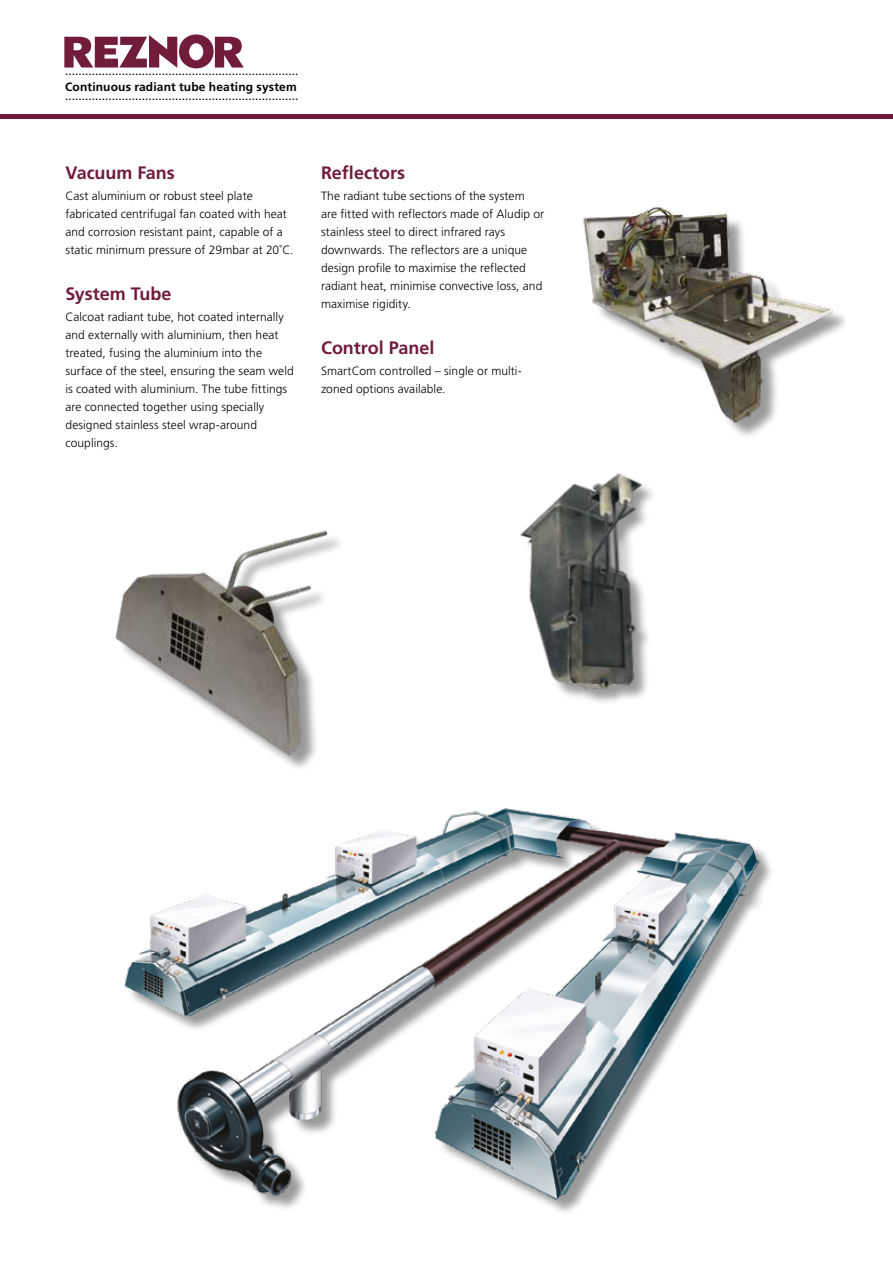
<style>
.page{position:relative;width:893px;height:1263px;background:#fff}
.page>*{position:absolute;margin:0;border:0;box-sizing:border-box;transform-origin:0 0}
.t1{font:700 18px "Frutiger LT Pro";letter-spacing:-.005em;color:#721c3c}
.t2{font:300 12px/18px "Frutiger LT Pro";letter-spacing:.005em;color:#000}
.t3{font:12px/25.3px "Frutiger LT Pro";color:#000}
.t4{font:700 12px "Frutiger LT Pro";letter-spacing:.015em;color:#000}
</style>
<div class="page">
<img style="left:124px;top:808px;width:647px;height:405px">
<img style="left:583px;top:206px;width:256px;height:221px">
<img style="left:115px;top:530px;width:223px;height:230px">
<div style="left:523px;top:476px;width:135px;height:230px;background:#000;opacity:.4"></div>
<img style="left:520px;top:473px;width:138px;height:226px">
<hr style="left:0;top:114px;width:893px;height:4px;background:#721c3c">
<svg style="left:64px;top:34px;width:180px;height:34px"></svg>
<p class="t3" style="left:65px;top:58px;width:235px">...................................................................... ......................................................................</p>
<p class="t4" style="left:65px;top:80px;width:233px">Continuous radiant tube heating system</p>
<h1 class="t1" style="left:65px;top:162px;width:111px">Vacuum Fans</h1>
<p class="t2" style="left:65px;top:187px;width:230px">Cast aluminium or robust steel plate fabricated centrifugal fan coated with heat and corrosion resistant paint, capable of a static minimum pressure of 29mbar at 20˚C.</p>
<h1 class="t1" style="left:65px;top:283px;width:108px">System Tube</h1>
<p class="t2" style="left:65px;top:308px;width:230px">Calcoat radiant tube, hot coated internally and externally with aluminium, then heat treated, fusing the aluminium into the surface of the steel, ensuring the seam weld is coated with aluminium. The tube fittings are connected together using specially designed stainless steel wrap-around couplings.</p>
<h1 class="t1" style="left:321px;top:162px;width:86px">Reflectors</h1>
<p class="t2" style="left:321px;top:187px;width:225px">The radiant tube sections of the system<br>are fitted with reflectors made of Aludip or stainless steel to direct infrared rays downwards. The reflectors are a unique design profile to maximise the reflected radiant heat, minimise convective loss, and maximise rigidity.</p>
<h1 class="t1" style="left:321px;top:337px;width:115px">Control Panel</h1>
<p class="t2" style="left:321px;top:362px;width:202px">SmartCom controlled – single or multi&shy;zoned options available.</p>
</div>
